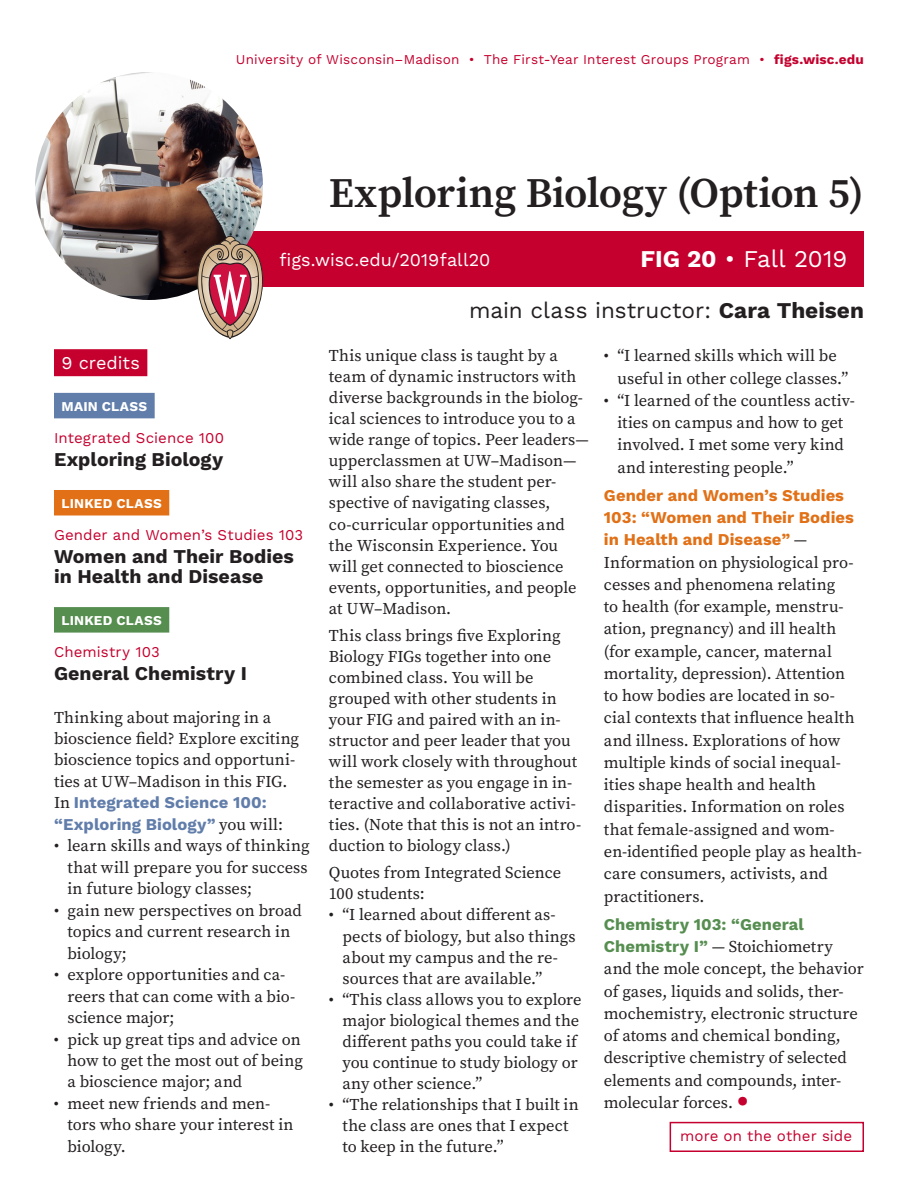
<style>
.page{position:relative;width:918px;height:1188px;background:#fff}
.page>*{position:absolute;margin:0;border:0;box-sizing:border-box;transform-origin:0 0}
.t1{font:600 42px "Source Serif Pro";letter-spacing:-.01em;color:#231f20}
.t2{font:39px "Source Serif Pro";color:#c5002e}
.t3{font:24px "Work Sans";color:#fff}
.t4{font:22.5px "Work Sans";color:#231f20}
.t5{font:700 19.5px/20px "Work Sans";color:#231f20}
.t6{font:18px "Work Sans";color:#fff}
.t7{font:16.5px/21px "Source Serif Pro";color:#231f20}
.t8{font:700 16.5px/22.2px "Work Sans";letter-spacing:.005em;color:#e17016}
.t9{font:700 16.5px/21.5px "Work Sans";letter-spacing:.005em;color:#617daa}
.t10{font:700 16.5px "Work Sans";letter-spacing:.005em;color:#568e50}
.t11{font:15px "Work Sans";letter-spacing:.005em;color:#c5002e}
.t12{font:13.5px "Work Sans";letter-spacing:.01em;color:#c5002e}
.t13{font:700 13.5px "Work Sans";letter-spacing:.02em;color:#fff}
.s1{font-weight:700}
.s2{font-family:"Source Serif Pro";font-weight:400;color:#231f20}
.s3{font-family:"Work Sans";font-weight:700;color:#568e50}
</style>
<div class="page">
<div style="left:670px;top:1122px;width:194px;height:30px;border:2px solid #c5002e"></div>
<div style="left:199px;top:231px;width:665px;height:55px;background:#c5002e"></div>
<img style="left:35px;top:72px;width:228px;height:228px;border-radius:114px">
<div style="left:54px;top:349px;width:93px;height:27px;background:#c5002e"></div>
<div style="left:54px;top:393px;width:101px;height:25px;background:#617daa"></div>
<div style="left:54px;top:490px;width:115px;height:25px;background:#e17016"></div>
<div style="left:54px;top:607px;width:115px;height:26px;background:#568e50"></div>
<svg style="left:195px;top:236px;width:70px;height:103px"></svg>
<p class="t12" style="left:236px;top:52px;width:630px">University of Wisconsin–Madison • The First-Year Interest Groups Program • <span class="s1">figs.wisc.edu</span></p>
<h1 class="t1" style="left:329px;top:164px;width:537px">Exploring Biology (Option 5)</h1>
<p class="t6" style="left:280px;top:249px;width:212px">figs.wisc.edu/2019fall20</p>
<h3 class="t3" style="left:641px;top:245px;width:208px"><span class="s1">FIG 20</span> • Fall 2019</h3>
<p class="t6" style="left:62px;top:352px;width:80px">9 credits</p>
<p class="t13" style="left:62px;top:398px;width:87px">MAIN CLASS</p>
<p class="t11" style="left:54px;top:429px;width:172px">Integrated Science 100</p>
<p class="t5" style="left:54px;top:450px;width:171px">Exploring Biology</p>
<p class="t13" style="left:62px;top:496px;width:102px">LINKED CLASS</p>
<p class="t11" style="left:54px;top:526px;width:251px">Gender and Women’s Studies 103</p>
<p class="t5" style="left:54px;top:547px;width:241px">Women and Their Bodies in Health and Disease</p>
<p class="t13" style="left:62px;top:613px;width:102px">LINKED CLASS</p>
<p class="t11" style="left:54px;top:643px;width:107px">Chemistry 103</p>
<p class="t5" style="left:54px;top:664px;width:195px">General Chemistry I</p>
<p class="t7" style="left:54px;top:706px;width:247px;line-height:21.5px">Thinking about majoring in a bioscience field? Explore exciting bioscience topics and opportuni&shy;ties at UW–Madison in this FIG.</p>
<p class="t9" style="left:54px;top:793px;width:231px"><span class="s2">In</span> Integrated Science 100: “Exploring Biology” <span class="s2">you will:</span></p>
<p class="t7" style="left:67px;top:835px;width:244px;line-height:21.5px;text-align:justify;text-indent:-13px">• learn skills and ways of thinking that will prepare you for success in future biology classes;</p>
<p class="t7" style="left:67px;top:899px;width:236px;line-height:21.5px;text-indent:-13px">• gain new perspectives on broad topics and current research in biology;</p>
<p class="t7" style="left:67px;top:964px;width:229px;line-height:21.5px;text-indent:-13px">• explore opportunities and ca&shy;reers that can come with a bio&shy;science major;</p>
<p class="t7" style="left:67px;top:1028px;width:237px;line-height:21.5px;text-indent:-13px">• pick up great tips and advice on how to get the most out of being a bioscience major; and</p>
<p class="t7" style="left:67px;top:1093px;width:228px;line-height:21.5px;text-indent:-13px">• meet new friends and men&shy;tors who share your interest in biology.</p>
<h3 class="t4" style="left:469px;top:298px;width:396px">main class instructor: <span class="s1">Cara Theisen</span></h3>
<p class="t7" style="left:329px;top:345px;width:262px">This unique class is taught by a team of dynamic instructors with diverse backgrounds in the biolog&shy;ical sciences to introduce you to a wide range of topics. Peer leaders— upperclassmen at UW–Madison— will also share the student per&shy;spective of navigating classes, co-curricular opportunities and the Wisconsin Experience. You will get connected to bioscience events, opportunities, and people at UW–Madison.</p>
<p class="t7" style="left:329px;top:625px;width:254px">This class brings five Exploring<br>Biology FIGs together into one combined class. You will be grouped with other students in your FIG and paired with an in&shy;structor and peer leader that you will work closely with throughout the semester as you engage in in&shy;teractive and collaborative activi&shy;ties. (Note that this is not an intro&shy;duction to biology class.)</p>
<p class="t7" style="left:329px;top:862px;width:234px">Quotes from Integrated Science<br>100 students:</p>
<p class="t7" style="left:342px;top:904px;width:235px;text-indent:-13px">• “I learned about different as&shy;pects of biology, but also things about my campus and the re&shy;sources that are available.”</p>
<p class="t7" style="left:342px;top:989px;width:241px;text-indent:-13px">• “This class allows you to explore major biological themes and the different paths you could take if you continue to study biology or any other science.”</p>
<p class="t7" style="left:342px;top:1094px;width:238px;text-indent:-13px">• “The relationships that I built in the class are ones that I expect to keep in the future.”</p>
<p class="t7" style="left:617px;top:345px;width:232px;line-height:22.2px;text-indent:-13px">• “I learned skills which will be useful in other college classes.”</p>
<p class="t7" style="left:617px;top:389px;width:239px;line-height:22.2px;text-indent:-13px">• “I learned of the countless activ&shy;ities on campus and how to get involved. I met some very kind and interesting people.”</p>
<p class="t8" style="left:604px;top:485px;width:251px">Gender and Women’s Studies<br>103: “Women and Their Bodies in Health and Disease” <span class="s2">—</span></p>
<p class="t7" style="left:604px;top:551px;width:260px;line-height:22.2px">Information on physiological pro&shy;cesses and phenomena relating<br>to health (for example, menstru&shy;ation, pregnancy) and ill health (for example, cancer, maternal mortality, depression). Attention to how bodies are located in so&shy;cial contexts that influence health and illness. Explorations of how multiple kinds of social inequal&shy;ities shape health and health disparities. Information on roles that female-assigned and wom&shy;en-identified people play as health&shy;care consumers, activists, and practitioners.</p>
<p class="t10" style="left:604px;top:915px;width:202px">Chemistry 103: “General</p>
<p class="t7" style="left:604px;top:935px;width:261px;line-height:22.2px"><span class="s3">Chemistry I”</span> — Stoichiometry and the mole concept, the behavior of gases, liquids and solids, ther&shy;mochemistry, electronic structure of atoms and chemical bonding, descriptive chemistry of selected elements and compounds, inter&shy;molecular forces.</p>
<h2 class="t2" style="left:737px;top:1075px;width:13px">•</h2>
<p class="t11" style="left:680px;top:1127px;width:174px">more on the other side</p>
</div>
